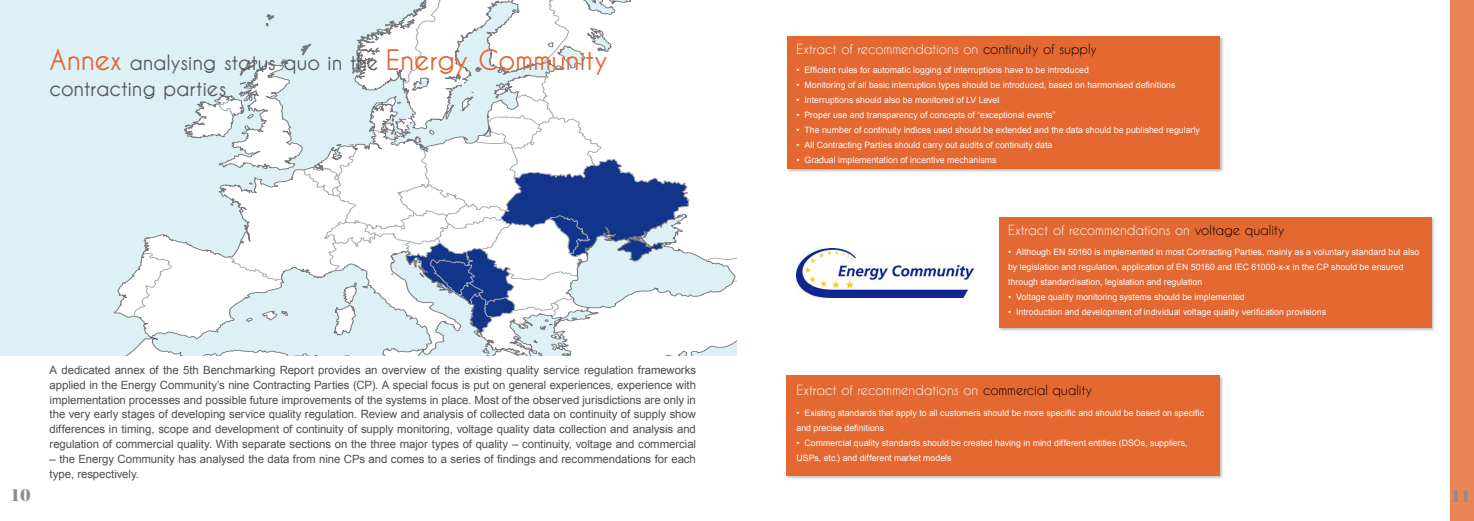
<style>
.page{position:relative;width:1474px;height:521px;background:#fff}
.page>*{position:absolute;margin:0;border:0;box-sizing:border-box;transform-origin:0 0}
.t1{font:700 21px/25.2px "Caviar Dreams";letter-spacing:-.015em;color:#58595b}
.t2{font:15.75px "Stencil Std";color:#8b8d90}
.t3{font:13.12px "Caviar Dreams";letter-spacing:-.01em;color:#fff}
.t4{font:11.38px/14.9px "Arial";letter-spacing:-.005em;color:#4d4d4f;text-align:justify}
.t5{font:8.75px/14.9px "Arial";letter-spacing:.005em;color:#fff}
.s1{font-size:28px;color:#e36831}
.s2{color:#000}
</style>
<div class="page">
<div style="left:0;top:0;width:737px;height:402px;background:#dcf0f5"></div>
<svg style="left:52px;top:0;width:685px;height:357px"></svg>
<div style="left:0;top:357px;width:737px;height:157px;background:#fff"></div>
<div style="left:786px;top:36px;width:437px;height:137px;background:#000;opacity:.25"></div>
<div style="left:787px;top:36px;width:432px;height:133px;background:#e36831"></div>
<div style="left:786px;top:375px;width:437px;height:105px;background:#000;opacity:.25"></div>
<div style="left:786px;top:376px;width:433px;height:100px;background:#e36831"></div>
<img style="left:796px;top:248px;width:177px;height:50px">
<div style="left:998px;top:216px;width:437px;height:116px;background:#000;opacity:.25"></div>
<div style="left:998px;top:217px;width:433px;height:111px;background:#e36831"></div>
<div style="left:1450px;top:0;width:23px;height:521px;background:#e98554"></div>
<h1 class="t1" style="left:50px;top:50px;width:560px"><span class="s1">Annex</span> analysing status quo in the <span class="s1">Energy Community </span>contracting parties</h1>
<p class="t4" style="left:50px;top:362px;width:648px">A dedicated annex of the 5th Benchmarking Report provides an overview of the existing quality service regulation frameworks applied in the Energy Community’s nine Contracting Parties (CP). A special focus is put on general experiences, experience with implementation processes and possible future improvements of the systems in place. Most of the observed jurisdictions are only in the very early stages of developing service quality regulation. Review and analysis of collected data on continuity of supply show differences in timing, scope and development of continuity of supply monitoring, voltage quality data collection and analysis and regulation of commercial quality. With separate sections on the three major types of quality – continuity, voltage and commercial</p>
<h3 class="t4" style="left:50px;top:452px;width:647px">– the Energy Community has analysed the data from nine CPs and comes to a series of findings and recommendations for each type, respectively.</h3>
<h3 class="t3" style="left:796px;top:41px;width:302px">Extract of recommendations on <span class="s2">continuity of supply</span></h3>
<p class="t5" style="left:796px;top:63px;width:294px">• Efficient rules for automatic logging of interruptions have to be introduced</p>
<p class="t5" style="left:796px;top:78px;width:380px">• Monitoring of all basic interruption types should be introduced, based on harmonised definitions</p>
<p class="t5" style="left:796px;top:93px;width:204px">• Interruptions should also be monitored of LV Level</p>
<p class="t5" style="left:796px;top:108px;width:260px">• Proper use and transparency of concepts of “exceptional events”</p>
<p class="t5" style="left:796px;top:122px;width:405px">• The number of continuity indices used should be extended and the data should be published regularly</p>
<p class="t5" style="left:796px;top:137px;width:257px">• All Contracting Parties should carry out audits of continuity data</p>
<p class="t5" style="left:796px;top:152px;width:201px">• Gradual implementation of incentive mechanisms</p>
<h3 class="t3" style="left:1008px;top:222px;width:278px">Extract of recommendations on <span class="s2">voltage quality</span></h3>
<p class="t5" style="left:1008px;top:245px;width:412px">• Although EN 50160 is implemented in most Contracting Parties, mainly as a voluntary standard but also by legislation and regulation, application of EN 50160 and IEC 61000-x-x in the CP should be ensured through standardisation, legislation and regulation</p>
<p class="t5" style="left:1008px;top:289px;width:238px">• Voltage quality monitoring systems should be implemented</p>
<p class="t5" style="left:1008px;top:304px;width:319px">• Introduction and development of individual voltage quality verification provisions</p>
<h3 class="t3" style="left:796px;top:383px;width:297px">Extract of recommendations on <span class="s2">commercial quality</span></h3>
<p class="t5" style="left:796px;top:406px;width:409px">• Existing standards that apply to all customers should be more specific and should be based on specific and precise definitions</p>
<p class="t5" style="left:796px;top:435px;width:392px">• Commercial quality standards should be created having in mind different entities (DSOs, suppliers,<br>USPs, etc.) and different market models</p>
<h2 class="t2" style="left:10px;top:485px;width:21px">10</h2>
<h2 class="t2" style="left:1450px;top:486px;width:21px">11</h2>
</div>
